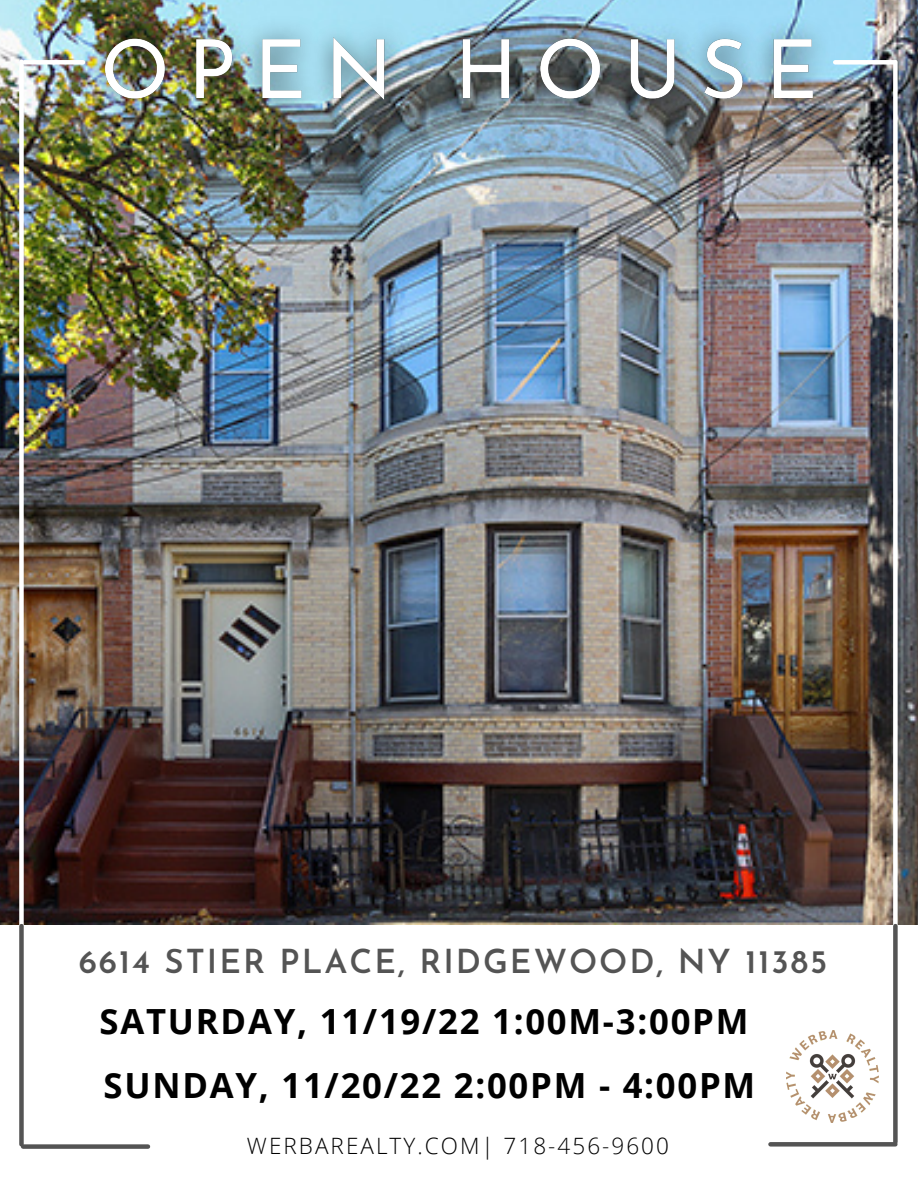
<style>
.page{position:relative;width:918px;height:1188px;background:#fff}
.page>*{position:absolute;margin:0;border:0;box-sizing:border-box;transform-origin:0 0}
.t1{font:700 34.65px/64.2px "Open Sans";letter-spacing:.05em;color:#000}
.t2{font:600 33px "Josefin Sans";letter-spacing:.06em;color:#545454}
.t3{font:300 22.5px "Open Sans";letter-spacing:.09em;color:#000}
</style>
<div class="page">
<img style="left:0;top:0;width:918px;height:925px">
<div style="left:24px;top:60px;width:59px;height:5px;background:#fff"></div>
<div style="left:835px;top:60px;width:59px;height:5px;background:#fff"></div>
<div style="left:19px;top:62px;width:5px;height:1063px;background:#fff"></div>
<div style="left:893px;top:62px;width:5px;height:1078px;background:#fff"></div>
<div style="left:770px;top:1142px;width:125px;height:5px;background:#545454"></div>
<div style="left:23px;top:1144px;width:125px;height:5px;background:#545454"></div>
<div style="left:19px;top:926px;width:5px;height:218px;background:#545454"></div>
<div style="left:893px;top:926px;width:5px;height:216px;background:#545454"></div>
<img style="left:787px;top:1030px;width:92px;height:92px">
<img style="left:66px;top:5px;width:806px;height:152px">
<p class="t2" style="left:79px;top:948px;width:750px">6614 STIER PLACE, RIDGEWOOD, NY 11385</p>
<p class="t1" style="left:100px;top:989px;width:657px">SATURDAY, 11/19/22 1:00M-3:00PM<br>SUNDAY, 11/20/22 2:00PM - 4:00PM</p>
<p class="t3" style="left:247px;top:1130px;width:424px">WERBAREALTY.COM| 718-456-9600</p>
</div>
